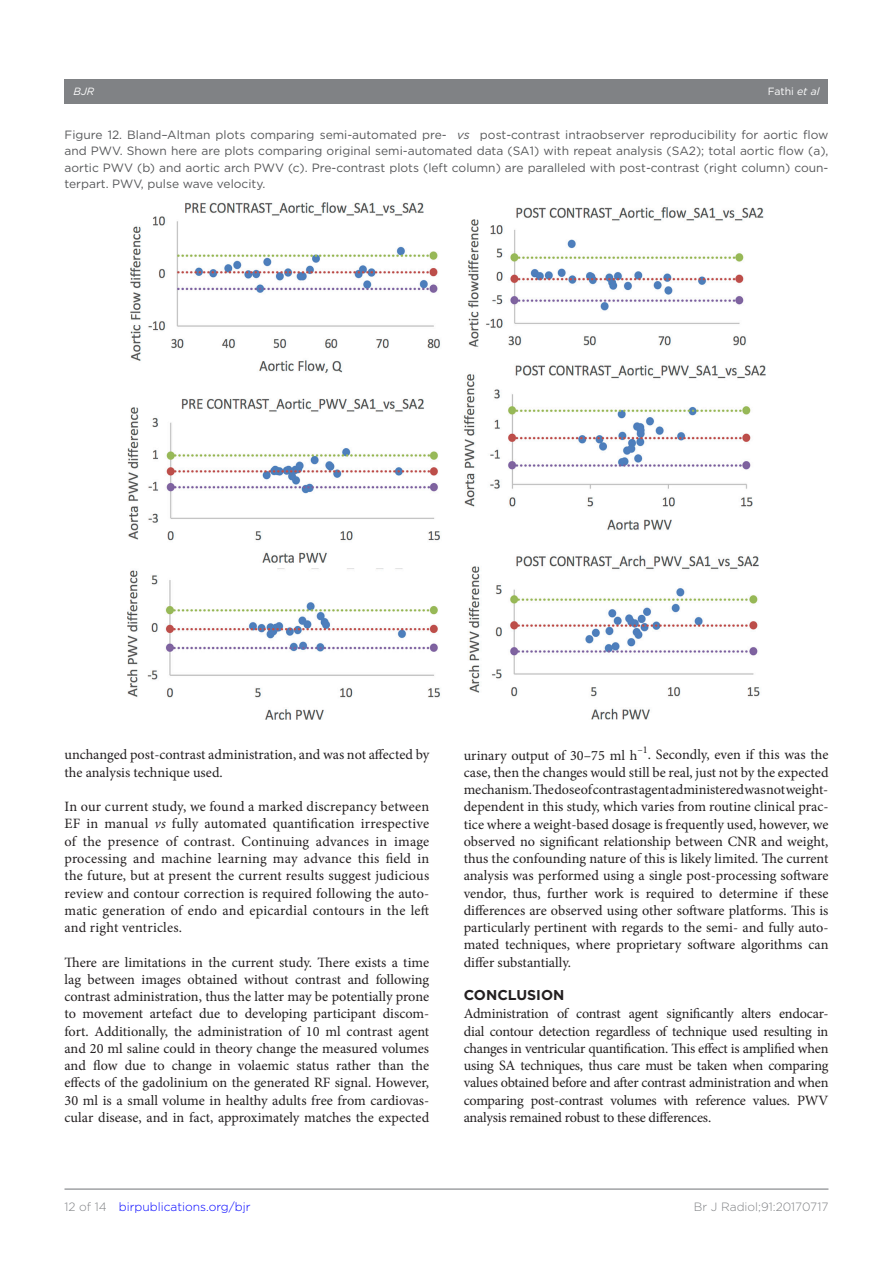
<style>
.page{position:relative;width:893px;height:1263px;background:#fff}
.page>*{position:absolute;margin:0;border:0;box-sizing:border-box;transform-origin:0 0}
.t1{font:14.25px/17.2px "Minion Pro";letter-spacing:-.005em;color:#231f20;text-align:justify}
.t2{font:700 14.25px "Gotham";color:#231f20}
.t3{font:12px/16.5px "Gotham";color:#57585a;text-align:justify}
.t4{font:300 12px "Gotham";color:#00f}
.t5{font:300 12px "Gotham";color:#808285}
.t6{font:10.5px "Gotham";color:#fff}
.t7{font:italic 10.5px "Gotham";color:#fff}
.s1{font-style:italic}
.s2{color:#808285}
</style>
<div class="page">
<hr style="left:64px;top:1188px;width:764px;height:2px;background:#808285">
<div style="left:64px;top:79px;width:764px;height:24px;background:#808285"></div>
<img style="left:127px;top:202px;width:638px;height:517px">
<p class="t7" style="left:74px;top:85px;width:22px">BJR</p>
<p class="t6" style="left:768px;top:85px;width:53px">Fathi <span class="s1">et al</span></p>
<p class="t3" style="left:64px;top:126px;width:765px">Figure 12. Bland–Altman plots comparing semi-automated pre- <span class="s1">vs</span> post-contrast intraobserver reproducibility for aortic flow and PWV. Shown here are plots comparing original semi-automated data (SA1) with repeat analysis (SA2); total aortic flow (a), aortic PWV (b) and aortic arch PWV (c). Pre-contrast plots (left column) are paralleled with post-contrast (right column) coun&shy;terpart. PWV, pulse wave velocity.</p>
<p class="t1" style="left:64px;top:746px;width:366px">unchanged post-contrast administration, and was not affected by the analysis technique used.</p>
<p class="t1" style="left:64px;top:798px;width:366px">In our current study, we found a marked discrepancy between EF in manual <span class="s1">vs</span> fully automated quantification irrespective of the presence of contrast. Continuing advances in image processing and machine learning may advance this field in the future, but at present the current results suggest judicious review and contour correction is required following the auto&shy;matic generation of endo and epicardial contours in the left and right ventricles.</p>
<p class="t1" style="left:64px;top:953px;width:366px">There are limitations in the current study. There exists a time lag between images obtained without contrast and following contrast administration, thus the latter may be potentially prone to movement artefact due to developing participant discom&shy;fort. Additionally, the administration of 10 ml contrast agent and 20 ml saline could in theory change the measured volumes and flow due to change in volaemic status rather than the effects of the gadolinium on the generated RF signal. However, 30 ml is a small volume in healthy adults free from cardiovas&shy;cular disease, and in fact, approximately matches the expected</p>
<p class="t1" style="left:464px;top:746px;width:366px">urinary output of 30–75 ml h<sup>–1</sup>. Secondly, even if this was the case, then the changes would still be real, just not by the expected mechanism. The dose of contrast agent administered was not weight&shy;dependent in this study, which varies from routine clinical prac&shy;tice where a weight-based dosage is frequently used, however, we observed no significant relationship between CNR and weight, thus the confounding nature of this is likely limited. The current analysis was performed using a single post-processing software vendor, thus, further work is required to determine if these differences are observed using other software platforms. This is particularly pertinent with regards to the semi- and fully auto&shy;mated techniques, where proprietary software algorithms can differ substantially.</p>
<p class="t2" style="left:464px;top:986px;width:102px">CONCLUSION</p>
<p class="t1" style="left:464px;top:1005px;width:366px">Administration of contrast agent significantly alters endocar&shy;dial contour detection regardless of technique used resulting in changes in ventricular quantification. This effect is amplified when using SA techniques, thus care must be taken when comparing values obtained before and after contrast administration and when comparing post-contrast volumes with reference values. PWV analysis remained robust to these differences.</p>
<p class="t4" style="left:64px;top:1199px;width:187px"><span class="s2">12 of 14</span> birpublications.org/bjr</p>
<p class="t5" style="left:694px;top:1199px;width:136px">Br J Radiol;91:20170717</p>
</div>
